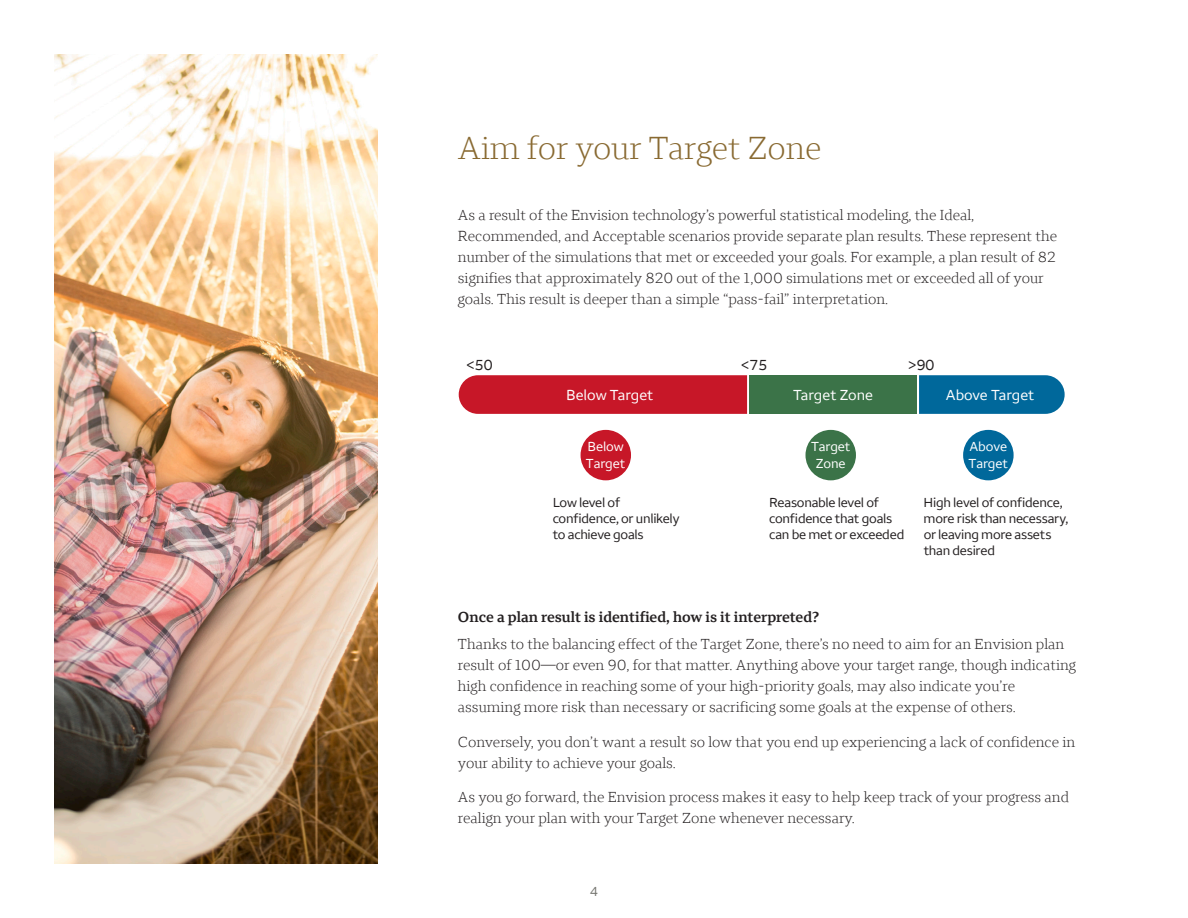
<style>
.page{position:relative;width:1188px;height:918px;background:#fff}
.page>*{position:absolute;margin:0;border:0;box-sizing:border-box;transform-origin:0 0}
.t1{font:300 33px "Wells Fargo Serif";color:#896a32}
.t2{font:300 15px/21px "Wells Fargo Serif";color:#231f20}
.t3{font:600 15px "Wells Fargo Serif";color:#231f20}
.t4{font:15px "Wells Fargo Sans";color:#fff}
.t5{font:15px "Wells Fargo Sans";color:#231f20}
.t6{font:13.5px/16.2px "Wells Fargo Sans";letter-spacing:-.02em;color:#231f20}
.t7{font:13.5px/16.2px "Wells Fargo Sans";letter-spacing:-.01em;color:#fff}
.t8{font:13.5px "Wells Fargo Sans";color:#777772}
</style>
<div class="page">
<div style="left:459px;top:375px;width:288px;height:39px;background:#c71728"></div>
<div style="left:749px;top:375px;width:168px;height:39px;background:#3b7348"></div>
<svg style="left:919px;top:375px;width:146px;height:39px;background:#0a6e9f"></svg>
<div style="left:581px;top:430px;width:50px;height:50px;background:#c71728;border-radius:50%"></div>
<div style="left:963px;top:430px;width:51px;height:50px;background:#00689b;border-radius:50%"></div>
<div style="left:806px;top:430px;width:50px;height:50px;background:#3b7348;border-radius:50%"></div>
<img style="left:54px;top:54px;width:324px;height:810px">
<h2 class="t1" style="left:458px;top:128px;width:365px">Aim for your Target Zone</h2>
<p class="t2" style="left:458px;top:205px;width:601px">As a result of the Envision technology’s powerful statistical modeling, the Ideal, Recommended, and Acceptable scenarios provide separate plan results. These represent the number of the simulations that met or exceeded your goals. For example, a plan result of 82 signifies that approximately 820 out of the 1,000 simulations met or exceeded all of your goals. This result is deeper than a simple “pass-fail” interpretation.</p>
<p class="t5" style="left:466px;top:356px;width:28px">&lt;50</p>
<p class="t5" style="left:741px;top:356px;width:28px">&lt;75</p>
<p class="t5" style="left:908px;top:356px;width:28px">&gt;90</p>
<p class="t4" style="left:566px;top:385px;width:89px">Below Target</p>
<p class="t4" style="left:793px;top:385px;width:82px">Target Zone</p>
<p class="t4" style="left:946px;top:385px;width:90px">Above Target</p>
<p class="t7" style="left:586px;top:439px;width:41px">Below<br>Target</p>
<p class="t7" style="left:811px;top:439px;width:41px;text-align:center">Target<br>Zone</p>
<p class="t7" style="left:969px;top:439px;width:41px">Above<br>Target</p>
<p class="t6" style="left:553px;top:494px;width:69px">Low level of</p>
<p class="t6" style="left:769px;top:494px;width:111px">Reasonable level of</p>
<p class="t6" style="left:924px;top:494px;width:141px">High level of confidence,</p>
<p class="t6" style="left:553px;top:510px;width:128px">confidence, or unlikely</p>
<p class="t6" style="left:769px;top:510px;width:124px">confidence that goals</p>
<p class="t6" style="left:924px;top:510px;width:146px">more risk than necessary,</p>
<p class="t6" style="left:553px;top:526px;width:92px">to achieve goals</p>
<p class="t6" style="left:769px;top:526px;width:137px">can be met or exceeded</p>
<p class="t6" style="left:924px;top:526px;width:129px">or leaving more assets than desired</p>
<h3 class="t3" style="left:458px;top:607px;width:363px">Once a plan result is identified, how is it interpreted?</h3>
<p class="t2" style="left:458px;top:634px;width:620px">Thanks to the balancing effect of the Target Zone, there’s no need to aim for an Envision plan result of 100—or even 90, for that matter. Anything above your target range, though indicating high confidence in reaching some of your high-priority goals, may also indicate you’re assuming more risk than necessary or sacrificing some goals at the expense of others.</p>
<p class="t2" style="left:458px;top:731px;width:619px">Conversely, you don’t want a result so low that you end up experiencing a lack of confidence in your ability to achieve your goals.</p>
<p class="t2" style="left:458px;top:787px;width:613px">As you go forward, the Envision process makes it easy to help keep track of your progress and realign your plan with your Target Zone whenever necessary.</p>
<p class="t8" style="left:590px;top:883px;width:10px">4</p>
</div>
